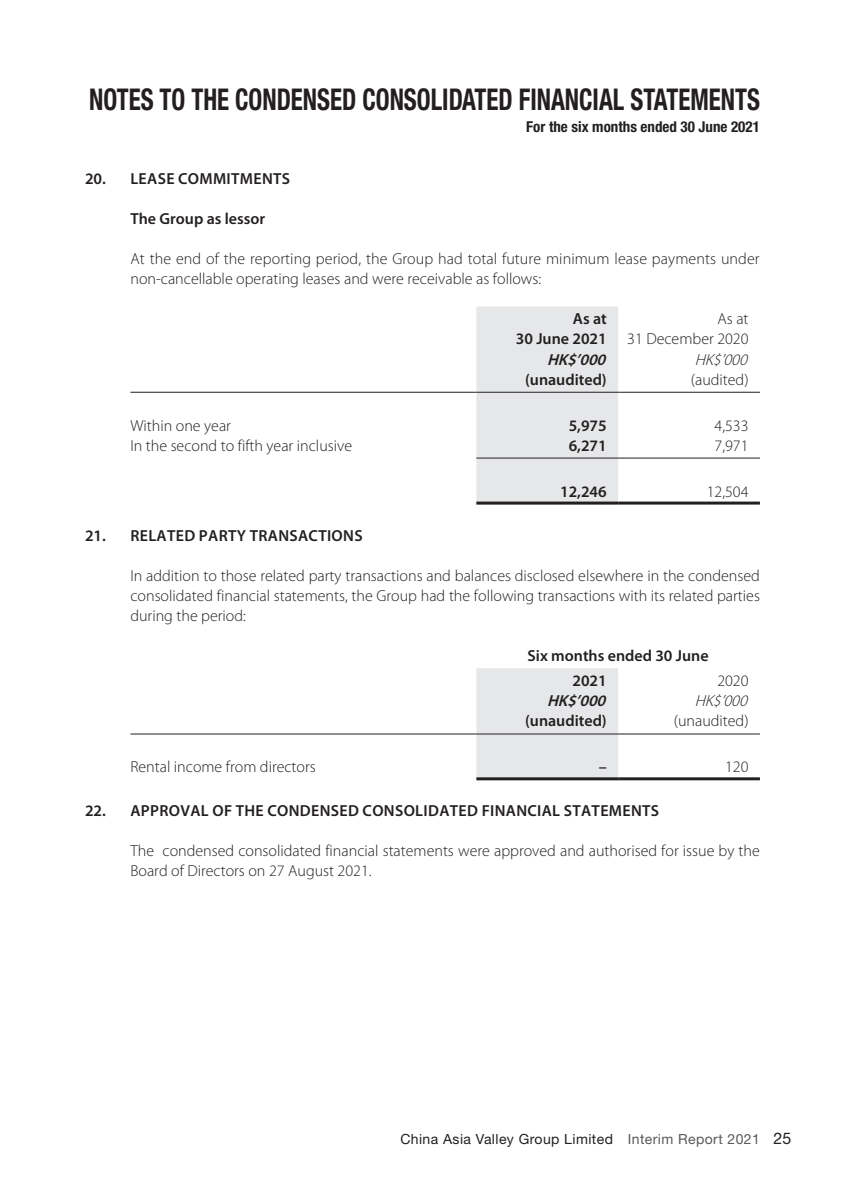
<style>
.page{position:relative;width:845px;height:1191px;background:#fff}
.page>*{position:absolute;margin:0;border:0;box-sizing:border-box;transform-origin:0 0}
.t1{font:700 condensed 30px "Helvetica Neue LT Std";color:#231f20;scale:.83 1}
.t2{font:300 16px/20px "Myriad Pro";color:#231f20}
.t3{font:600 16px "Myriad Pro";letter-spacing:.02em;color:#231f20}
.t4{font:600 16px/25.6px "Myriad Pro";color:#231f20}
.t5{font:italic 600 16px "Myriad Pro";color:#231f20}
.t6{font:italic 300 16px "Myriad Pro";color:#231f20}
.t7{font:16px "Helvetica Neue LT Std";color:#231f20}
.t8{font:700 condensed 15px "Helvetica Neue LT Std";color:#231f20}
.t9{font:14px "Helvetica Neue LT Std";letter-spacing:.03em;color:#231f20}
.s1{color:#57585a}
</style>
<div class="page">
<div style="left:476px;top:306px;width:142px;height:195px;background:#e6e7e9"></div>
<hr style="left:130px;top:392px;width:346px;height:1px;background:#231f20">
<hr style="left:476px;top:392px;width:142px;height:1px;background:#231f20">
<hr style="left:618px;top:392px;width:142px;height:1px;background:#231f20">
<hr style="left:476px;top:457px;width:142px;height:1px;background:#231f20">
<hr style="left:618px;top:457px;width:142px;height:1px;background:#231f20">
<hr style="left:476px;top:501px;width:142px;height:3px;background:#231f20">
<hr style="left:618px;top:501px;width:142px;height:3px;background:#231f20">
<div style="left:476px;top:668px;width:142px;height:109px;background:#e6e7e9"></div>
<hr style="left:130px;top:733px;width:346px;height:1px;background:#231f20">
<hr style="left:476px;top:733px;width:142px;height:1px;background:#231f20">
<hr style="left:618px;top:733px;width:142px;height:1px;background:#231f20">
<hr style="left:476px;top:777px;width:142px;height:3px;background:#231f20">
<hr style="left:618px;top:777px;width:142px;height:3px;background:#231f20">
<h1 class="t1" style="left:89px;top:81px;width:809px">NOTES TO THE CONDENSED CONSOLIDATED FINANCIAL STATEMENTS</h1>
<p class="t8" style="left:526px;top:117px;width:235px">For the six months ended 30 June 2021</p>
<p class="t3" style="left:85px;top:169px;width:207px">20. LEASE COMMITMENTS</p>
<p class="t4" style="left:130px;top:206px;width:136px">The Group as lessor</p>
<p class="t2" style="left:130px;top:249px;width:631px">At the end of the reporting period, the Group had total future minimum lease payments under non-cancellable operating leases and were receivable as follows:</p>
<p class="t3" style="left:573px;top:309px;width:35px">As at</p>
<p class="t2" style="left:717px;top:309px;width:33px">As at</p>
<p class="t4" style="left:516px;top:326px;width:92px">30 June 2021</p>
<p class="t2" style="left:627px;top:329px;width:123px">31 December 2020</p>
<p class="t5" style="left:547px;top:349px;width:65px">HK$’000</p>
<p class="t6" style="left:695px;top:349px;width:59px">HK$’000</p>
<p class="t4" style="left:525px;top:366px;width:83px">(unaudited)</p>
<p class="t2" style="left:691px;top:369px;width:59px">(audited)</p>
<p class="t2" style="left:130px;top:415px;width:102px">Within one year</p>
<p class="t3" style="left:569px;top:415px;width:40px">5,975</p>
<p class="t2" style="left:714px;top:415px;width:36px">4,533</p>
<p class="t2" style="left:130px;top:435px;width:223px">In the second to fifth year inclusive</p>
<p class="t3" style="left:569px;top:435px;width:40px">6,271</p>
<p class="t2" style="left:714px;top:435px;width:36px">7,971</p>
<p class="t3" style="left:560px;top:481px;width:48px">12,246</p>
<p class="t2" style="left:707px;top:481px;width:43px">12,504</p>
<p class="t3" style="left:85px;top:525px;width:279px">21. RELATED PARTY TRANSACTIONS</p>
<p class="t2" style="left:130px;top:565px;width:631px;text-align:justify">In addition to those related party transactions and balances disclosed elsewhere in the condensed consolidated financial statements, the Group had the following transactions with its related parties during the period:</p>
<p class="t4" style="left:572px;top:642px;width:138px;text-indent:-45px">Six months ended 30 June<br>2021</p>
<p class="t2" style="left:717px;top:671px;width:33px">2020</p>
<p class="t5" style="left:547px;top:690px;width:65px">HK$’000</p>
<p class="t6" style="left:695px;top:691px;width:59px">HK$’000</p>
<p class="t4" style="left:525px;top:707px;width:83px">(unaudited)</p>
<p class="t2" style="left:674px;top:711px;width:76px">(unaudited)</p>
<p class="t2" style="left:130px;top:757px;width:187px">Rental income from directors</p>
<p class="t3" style="left:599px;top:756px;width:9px">–</p>
<p class="t2" style="left:725px;top:757px;width:25px">120</p>
<p class="t3" style="left:85px;top:800px;width:575px">22. APPROVAL OF THE CONDENSED CONSOLIDATED FINANCIAL STATEMENTS</p>
<p class="t2" style="left:130px;top:840px;width:631px">The condensed consolidated financial statements were approved and authorised for issue by the<br>Board of Directors on 27 August 2021.</p>
<p class="t9" style="left:400px;top:1131px;width:361px">China Asia Valley Group Limited <span class="s1">Interim Report 2021</span></p>
<p class="t7" style="left:773px;top:1128px;width:19px">25</p>
</div>
